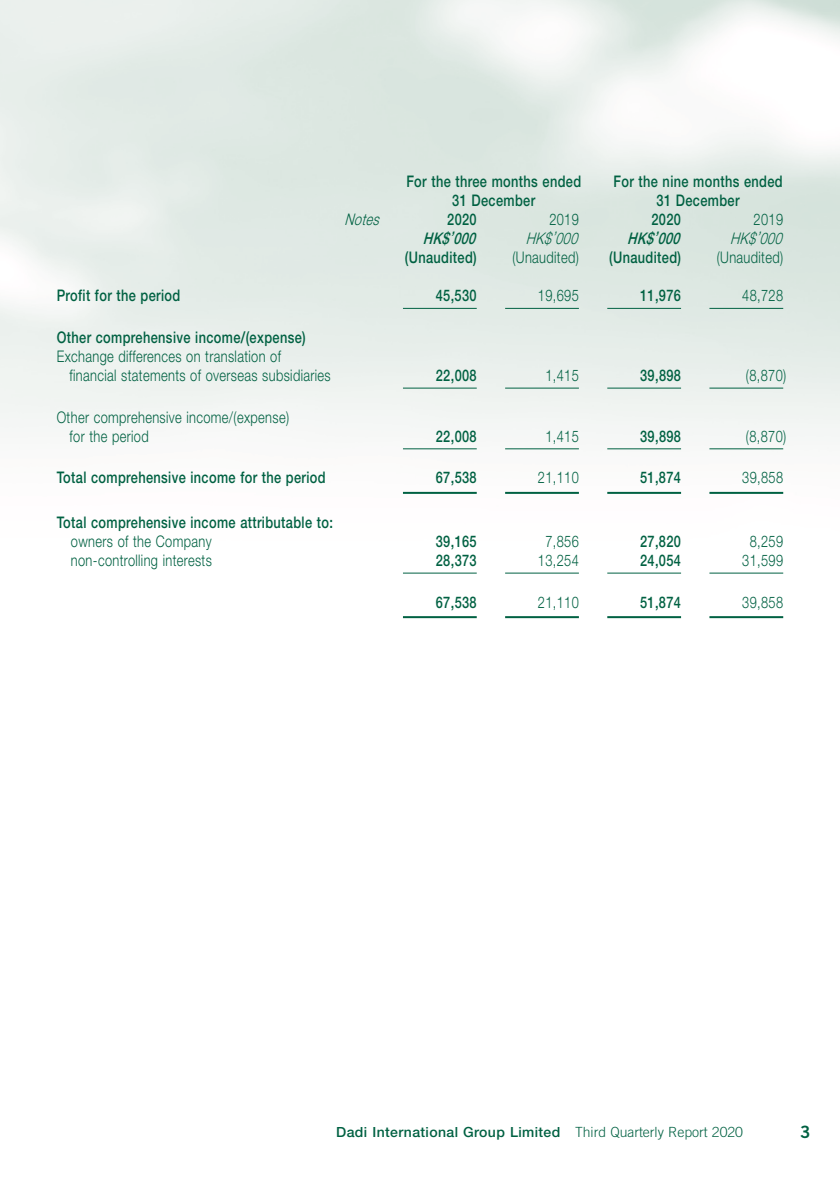
<style>
.page{position:relative;width:840px;height:1191px;background:#fff}
.page>*{position:absolute;margin:0;border:0;box-sizing:border-box;transform-origin:0 0}
.t1{font:17px "Trade Gothic LT Std Bd 2";color:#006142}
.t2{font:500 16px/19px "Helvetica Neue LT Std";letter-spacing:.03em;color:#006142;text-align:center;scale:.8 1}
.t3{font:300 16px/19px "Helvetica Neue LT Std";letter-spacing:.03em;color:#006142;scale:.8 1}
.t4{font:italic 300 16px "Helvetica Neue LT Std";color:#006142;scale:.8 1}
.t5{font:italic 500 16px "Helvetica Neue LT Std";color:#006142;scale:.8 1}
.t6{font:500 14px "Helvetica Neue LT Std";letter-spacing:.03em;color:#006142}
.s1{font-family:"Trade Gothic LT Std";font-weight:300}
</style>
<div class="page">
<img style="left:0;top:0;width:839px;height:619px">
<hr style="left:403px;top:308px;width:73px;height:1px;background:#006142">
<hr style="left:505px;top:308px;width:73px;height:1px;background:#006142">
<hr style="left:607px;top:308px;width:73px;height:1px;background:#006142">
<hr style="left:709px;top:308px;width:73px;height:1px;background:#006142">
<hr style="left:403px;top:387px;width:73px;height:1px;background:#006142">
<hr style="left:505px;top:387px;width:73px;height:1px;background:#006142">
<hr style="left:607px;top:387px;width:73px;height:1px;background:#006142">
<hr style="left:709px;top:387px;width:73px;height:1px;background:#006142">
<hr style="left:403px;top:448px;width:73px;height:1px;background:#006142">
<hr style="left:505px;top:448px;width:73px;height:1px;background:#006142">
<hr style="left:607px;top:448px;width:73px;height:1px;background:#006142">
<hr style="left:709px;top:448px;width:73px;height:1px;background:#006142">
<hr style="left:403px;top:492px;width:73px;height:2px;background:#006142">
<hr style="left:505px;top:492px;width:73px;height:2px;background:#006142">
<hr style="left:607px;top:492px;width:73px;height:2px;background:#006142">
<hr style="left:709px;top:492px;width:73px;height:2px;background:#006142">
<hr style="left:403px;top:572px;width:73px;height:1px;background:#006142">
<hr style="left:505px;top:572px;width:73px;height:1px;background:#006142">
<hr style="left:607px;top:572px;width:73px;height:1px;background:#006142">
<hr style="left:709px;top:572px;width:73px;height:1px;background:#006142">
<hr style="left:403px;top:616px;width:73px;height:2px;background:#006142">
<hr style="left:505px;top:616px;width:73px;height:2px;background:#006142">
<hr style="left:607px;top:616px;width:73px;height:2px;background:#006142">
<hr style="left:709px;top:616px;width:73px;height:2px;background:#006142">
<p class="t2" style="left:406px;top:172px;width:220px">For the three months ended<br>31 December</p>
<p class="t2" style="left:613px;top:172px;width:213px">For the nine months ended<br>31 December</p>
<p class="t4" style="left:344px;top:210px;width:51px">Notes</p>
<p class="t2" style="left:447px;top:210px;width:38px">2020</p>
<p class="t3" style="left:549px;top:210px;width:38px">2019</p>
<p class="t2" style="left:651px;top:210px;width:38px">2020</p>
<p class="t3" style="left:753px;top:210px;width:38px">2019</p>
<p class="t5" style="left:422px;top:229px;width:73px">HK$’000</p>
<p class="t4" style="left:525px;top:229px;width:72px">HK$’000</p>
<p class="t5" style="left:626px;top:229px;width:73px">HK$’000</p>
<p class="t4" style="left:729px;top:229px;width:72px">HK$’000</p>
<p class="t2" style="left:404px;top:248px;width:91px">(Unaudited)</p>
<p class="t3" style="left:512px;top:248px;width:85px">(Unaudited)</p>
<p class="t2" style="left:608px;top:248px;width:91px">(Unaudited)</p>
<p class="t3" style="left:716px;top:248px;width:85px">(Unaudited)</p>
<p class="t2" style="left:57px;top:286px;width:156px">Profit for the period</p>
<p class="t2" style="left:435px;top:286px;width:53px">45,530</p>
<p class="t3" style="left:537px;top:286px;width:53px">19,695</p>
<p class="t2" style="left:639px;top:286px;width:53px">11,976</p>
<p class="t3" style="left:741px;top:286px;width:53px">48,728</p>
<p class="t2" style="left:57px;top:327px;width:312px">Other comprehensive income/(expense)</p>
<p class="t3" style="left:69px;top:346px;width:328px;text-indent:-13px">Exchange differences on translation of financial statements of overseas subsidiaries</p>
<p class="t2" style="left:435px;top:365px;width:53px">22,008</p>
<p class="t3" style="left:545px;top:365px;width:43px">1,415</p>
<p class="t2" style="left:639px;top:365px;width:53px">39,898</p>
<p class="t3" style="left:745px;top:365px;width:52px">(8,870)</p>
<p class="t3" style="left:69px;top:407px;width:276px;text-indent:-13px">Other comprehensive income/(expense) for the period</p>
<p class="t2" style="left:435px;top:426px;width:53px">22,008</p>
<p class="t3" style="left:545px;top:426px;width:43px">1,415</p>
<p class="t2" style="left:639px;top:426px;width:53px">39,898</p>
<p class="t3" style="left:745px;top:426px;width:52px">(8,870)</p>
<p class="t2" style="left:57px;top:468px;width:337px">Total comprehensive income for the period</p>
<p class="t2" style="left:435px;top:468px;width:53px">67,538</p>
<p class="t3" style="left:537px;top:468px;width:53px">21,110</p>
<p class="t2" style="left:639px;top:468px;width:53px">51,874</p>
<p class="t3" style="left:741px;top:468px;width:53px">39,858</p>
<p class="t2" style="left:57px;top:512px;width:346px">Total comprehensive income attributable to:</p>
<p class="t3" style="left:71px;top:531px;width:177px">owners of the Company</p>
<p class="t2" style="left:435px;top:531px;width:53px">39,165</p>
<p class="t3" style="left:545px;top:531px;width:43px">7,856</p>
<p class="t2" style="left:639px;top:531px;width:53px">27,820</p>
<p class="t3" style="left:749px;top:531px;width:43px">8,259</p>
<p class="t3" style="left:71px;top:550px;width:177px">non-controlling interests</p>
<p class="t2" style="left:435px;top:550px;width:53px">28,373</p>
<p class="t3" style="left:537px;top:550px;width:53px">13,254</p>
<p class="t2" style="left:639px;top:550px;width:53px">24,054</p>
<p class="t3" style="left:741px;top:550px;width:53px">31,599</p>
<p class="t2" style="left:435px;top:592px;width:53px">67,538</p>
<p class="t3" style="left:537px;top:592px;width:53px">21,110</p>
<p class="t2" style="left:639px;top:592px;width:53px">51,874</p>
<p class="t3" style="left:741px;top:592px;width:53px">39,858</p>
<p class="t6" style="left:336px;top:1123px;width:408px">Dadi International Group Limited <span class="s1">Third Quarterly Report 2020</span></p>
<p class="t1" style="left:799px;top:1121px;width:12px">3</p>
</div>
